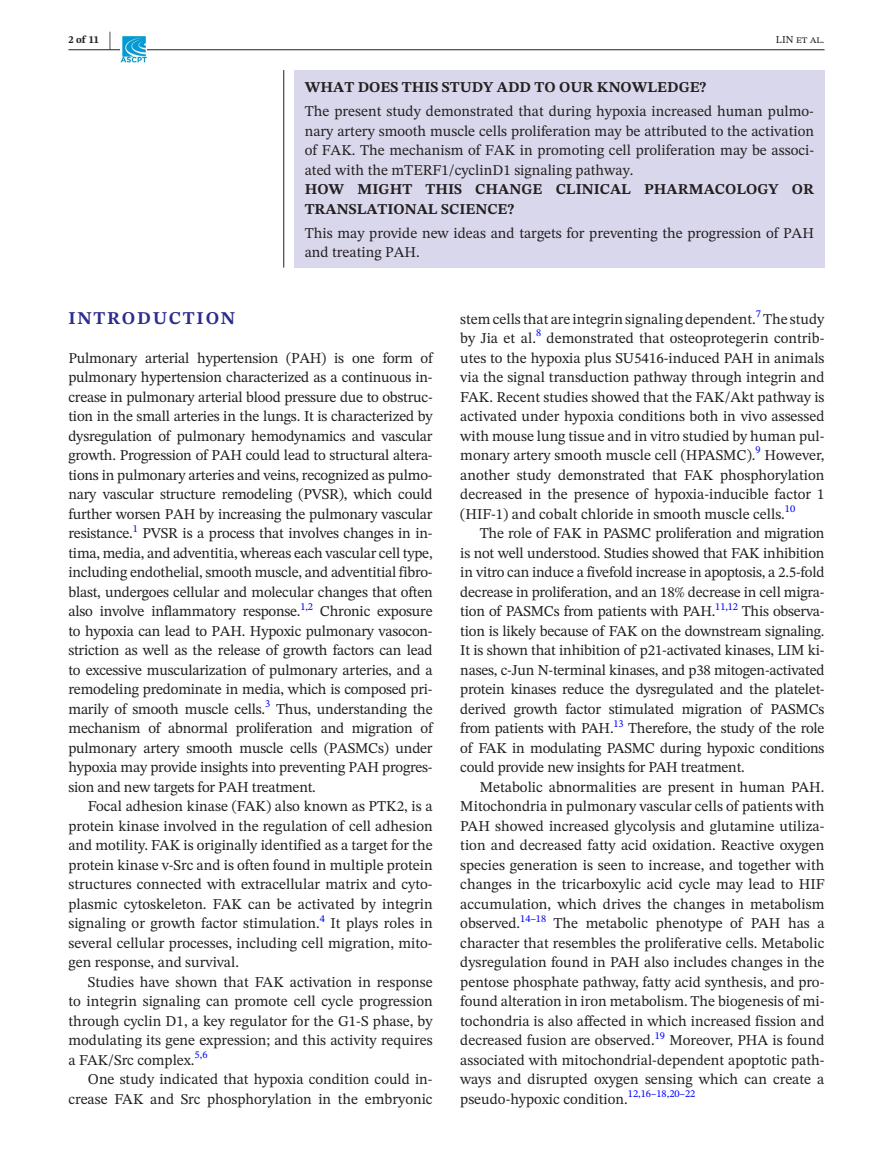
<style>
.page{position:relative;width:893px;height:1174px;background:#fff}
.page>*{position:absolute;margin:0;border:0;box-sizing:border-box;transform-origin:0 0}
.t1{font:700 18px "STIX Two Text";letter-spacing:.1em;color:#2c2d8c}
.t2{font:15px/19.5px "STIX Two Text";color:#231f20;text-align:justify}
.t3{font:700 15px/19.5px "STIX Two Text";color:#231f20}
.t4{font:10.5px "STIX Two Text";color:#00f}
.t5{font:10.5px "STIX Two Text";color:#231f20}
.t6{font:700 10.5px "STIX Two Text";color:#231f20}
.s1{font-size:21px}
</style>
<div class="page">
<hr style="left:68px;top:49px;width:756px;height:1px;background:#231f20">
<img style="left:121px;top:37px;width:25px;height:25px">
<div style="left:294px;top:70px;width:530px;height:197px;background:#d9d7eb"></div>
<hr style="left:283px;top:70px;width:1px;height:197px;background:#231f20">
<p class="t6" style="left:68px;top:32px;width:44px">2 of 11 <span class="s1">|</span></p>
<p class="t5" style="left:776px;top:32px;width:50px">LIN et al.</p>
<p class="t3" style="left:305px;top:78px;width:403px">WHAT DOES THIS STUDY ADD TO OUR KNOWLEDGE?</p>
<p class="t2" style="left:305px;top:101px;width:511px">The present study demonstrated that during hypoxia increased human pulmo&shy;nary artery smooth muscle cells proliferation may be attributed to the activation of FAK. The mechanism of FAK in promoting cell proliferation may be associ&shy;ated with the mTERF1/cyclinD1 signaling pathway.</p>
<p class="t3" style="left:305px;top:180px;width:511px">HOW MIGHT THIS CHANGE CLINICAL PHARMACOLOGY OR<br>TRANSLATIONAL SCIENCE?</p>
<p class="t2" style="left:305px;top:223px;width:511px">This may provide new ideas and targets for preventing the progression of PAH and treating PAH.</p>
<p class="t1" style="left:68px;top:305px;width:168px">INTRODUCTION</p>
<p class="t2" style="left:68px;top:348px;width:366px">Pulmonary arterial hypertension (PAH) is one form of pulmonary hypertension characterized as a continuous in&shy;crease in pulmonary arterial blood pressure due to obstruc&shy;tion in the small arteries in the lungs. It is characterized by dysregulation of pulmonary hemodynamics and vascular growth. Progression of PAH could lead to structural altera&shy;tions in pulmonary arteries and veins, recognized as pulmo&shy;nary vascular structure remodeling (PVSR), which could further worsen PAH by increasing the pulmonary vascular resistance.</p>
<p class="t4" style="left:133px;top:520px;width:7px">1</p>
<p class="t2" style="left:68px;top:523px;width:366px;text-indent:74px">PVSR is a process that involves changes in in&shy;tima, media, and adventitia, whereas each vascular cell type, including endothelial, smooth muscle, and adventitial fibro&shy;blast, undergoes cellular and molecular changes that often also involve inflammatory response.</p>
<p class="t4" style="left:300px;top:598px;width:14px">1,2</p>
<p class="t2" style="left:68px;top:601px;width:366px;text-indent:252px">Chronic exposure to hypoxia can lead to PAH. Hypoxic pulmonary vasocon&shy;striction as well as the release of growth factors can lead to excessive muscularization of pulmonary arteries, and a remodeling predominate in media, which is composed pri&shy;marily of smooth muscle cells.</p>
<p class="t4" style="left:265px;top:696px;width:7px">3</p>
<p class="t2" style="left:68px;top:699px;width:366px;text-indent:208px">Thus, understanding the mechanism of abnormal proliferation and migration of pulmonary artery smooth muscle cells (PASMCs) under hypoxia may provide insights into preventing PAH progres&shy;sion and new targets for PAH treatment.</p>
<p class="t2" style="left:68px;top:796px;width:366px;text-indent:20px">Focal adhesion kinase (FAK) also known as PTK2, is a protein kinase involved in the regulation of cell adhesion and motility. FAK is originally identified as a target for the protein kinase v-Src and is often found in multiple protein structures connected with extracellular matrix and cyto&shy;plasmic cytoskeleton. FAK can be activated by integrin signaling or growth factor stimulation.</p>
<p class="t4" style="left:320px;top:910px;width:7px">4</p>
<p class="t2" style="left:68px;top:913px;width:366px;text-indent:262px">It plays roles in several cellular processes, including cell migration, mito&shy;gen response, and survival.</p>
<p class="t2" style="left:68px;top:972px;width:366px;text-indent:20px">Studies have shown that FAK activation in response to integrin signaling can promote cell cycle progression through cyclin D1, a key regulator for the G1-S phase, by modulating its gene expression; and this activity requires a FAK/Src complex.</p>
<p class="t4" style="left:195px;top:1047px;width:14px">5,6</p>
<p class="t2" style="left:68px;top:1069px;width:366px;text-align:right">One study indicated that hypoxia condition could in&shy;crease FAK and Src phosphorylation in the embryonic</p>
<p class="t2" style="left:460px;top:309px;width:366px">stem cells that are integrin signaling dependent.<sup>7</sup> The study by Jia et al.</p>
<p class="t4" style="left:536px;top:325px;width:7px">8</p>
<p class="t2" style="left:460px;top:328px;width:366px;text-indent:86px">demonstrated that osteoprotegerin contrib&shy;utes to the hypoxia plus SU5416-induced PAH in animals via the signal transduction pathway through integrin and FAK. Recent studies showed that the FAK/Akt pathway is activated under hypoxia conditions both in vivo assessed with mouse lung tissue and in vitro studied by human pul&shy;monary artery smooth muscle cell (HPASMC).</p>
<p class="t4" style="left:755px;top:442px;width:7px">9</p>
<p class="t2" style="left:460px;top:445px;width:366px;text-indent:304px">However, another study demonstrated that FAK phosphorylation decreased in the presence of hypoxia-inducible factor 1 (HIF-1) and cobalt chloride in smooth muscle cells.</p>
<p class="t4" style="left:785px;top:501px;width:12px">10</p>
<p class="t2" style="left:460px;top:523px;width:366px;text-indent:20px">The role of FAK in PASMC proliferation and migration is not well understood. Studies showed that FAK inhibition in vitro can induce a fivefold increase in apoptosis, a 2.5-fold decrease in proliferation, and an 18% decrease in cell migra&shy;tion of PASMCs from patients with PAH.</p>
<p class="t4" style="left:715px;top:598px;width:24px">11,12</p>
<p class="t2" style="left:460px;top:601px;width:366px;text-indent:281px">This observa&shy;tion is likely because of FAK on the downstream signaling.<br>It is shown that inhibition of p21-activated kinases, LIM ki&shy;nases, c-Jun N-terminal kinases, and p38 mitogen-activated protein kinases reduce the dysregulated and the platelet&shy;derived growth factor stimulated migration of PASMCs from patients with PAH.</p>
<p class="t4" style="left:613px;top:715px;width:12px">13</p>
<p class="t2" style="left:460px;top:718px;width:366px;text-indent:168px">Therefore, the study of the role of FAK in modulating PASMC during hypoxic conditions could provide new insights for PAH treatment.</p>
<p class="t2" style="left:460px;top:777px;width:366px;text-indent:20px">Metabolic abnormalities are present in human PAH.<br>Mitochondria in pulmonary vascular cells of patients with PAH showed increased glycolysis and glutamine utiliza&shy;tion and decreased fatty acid oxidation. Reactive oxygen species generation is seen to increase, and together with changes in the tricarboxylic acid cycle may lead to HIF accumulation, which drives the changes in metabolism observed.</p>
<p class="t4" style="left:520px;top:910px;width:28px">14–18</p>
<p class="t2" style="left:460px;top:913px;width:366px;text-indent:93px">The metabolic phenotype of PAH has a character that resembles the proliferative cells. Metabolic dysregulation found in PAH also includes changes in the pentose phosphate pathway, fatty acid synthesis, and pro&shy;found alteration in iron metabolism. The biogenesis of mi&shy;tochondria is also affected in which increased fission and decreased fusion are observed.</p>
<p class="t4" style="left:655px;top:1027px;width:12px">19</p>
<p class="t2" style="left:460px;top:1030px;width:366px;text-indent:209px">Moreover, PHA is found associated with mitochondrial-dependent apoptotic path&shy;ways and disrupted oxygen sensing which can create a pseudo-hypoxic condition.</p>
<p class="t4" style="left:628px;top:1086px;width:69px">12,16–18,20–22</p>
</div>
